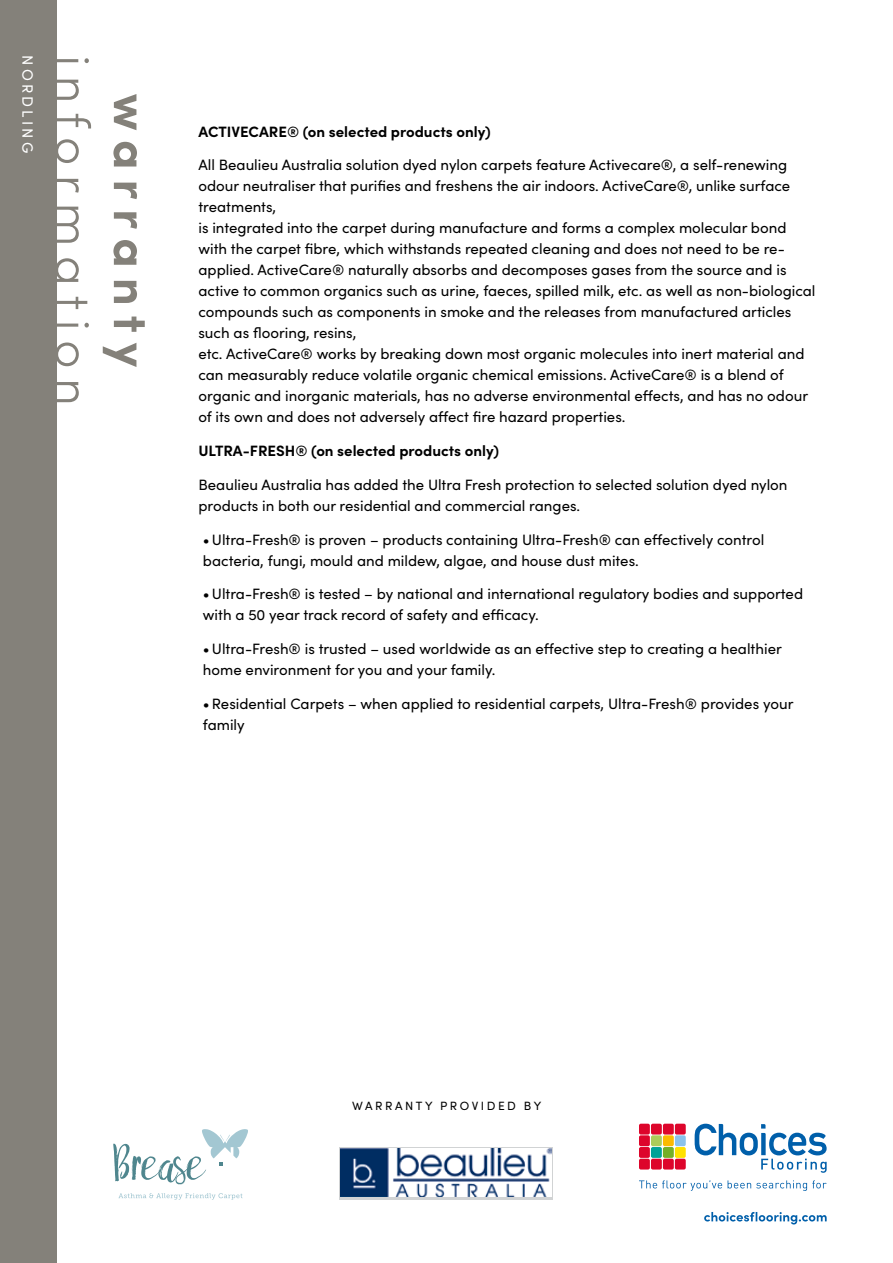
<style>
.page{position:relative;width:893px;height:1263px;background:#fff}
.page>*{position:absolute;margin:0;border:0;box-sizing:border-box;transform-origin:0 0}
.t1{font:15px/21px "Sofia Pro";color:#000}
.t2{font:700 15px "Sofia Pro";color:#000}
.t3{font:15px "Sofia Pro";letter-spacing:.21em;color:#fff}
.t4{font:12px "Sofia Pro";letter-spacing:.21em;color:#000}
</style>
<div class="page">
<svg style="left:118px;top:1193px;width:124px;height:6px"></svg>
<svg style="left:113px;top:1129px;width:135px;height:55px"></svg>
<div style="left:0;top:0;width:57px;height:1263px;background:#84817a"></div>
<svg style="left:57px;top:58px;width:34px;height:344px"></svg>
<svg style="left:103px;top:94px;width:42px;height:273px"></svg>
<svg style="left:639px;top:1124px;width:47px;height:45px;background:#cc6557"></svg>
<svg style="left:695px;top:1124px;width:132px;height:49px"></svg>
<svg style="left:639px;top:1180px;width:83px;height:11px"></svg>
<svg style="left:728px;top:1180px;width:99px;height:11px"></svg>
<svg style="left:704px;top:1212px;width:123px;height:12px"></svg>
<div style="left:339px;top:1147px;width:214px;height:52px;background:linear-gradient(to right,#d1d3d4,#d1d3d4)"></div>
<img style="left:340px;top:1148px;width:212px;height:48px">
<p class="t3" style="left:39px;top:55px;width:99px;rotate:90deg">NORDLING</p>
<p class="t2" style="left:198px;top:120px;width:294px">ACTIVECARE® (on selected products only)</p>
<p class="t1" style="left:198px;top:154px;width:619px">All Beaulieu Australia solution dyed nylon carpets feature Activecare®, a self-renewing odour neutraliser that purifies and freshens the air indoors. ActiveCare®, unlike surface treatments,<br>is integrated into the carpet during manufacture and forms a complex molecular bond with the carpet fibre, which withstands repeated cleaning and does not need to be re&shy;applied. ActiveCare® naturally absorbs and decomposes gases from the source and is active to common organics such as urine, faeces, spilled milk, etc. as well as non-biological compounds such as components in smoke and the releases from manufactured articles such as flooring, resins,<br>etc. ActiveCare® works by breaking down most organic molecules into inert material and can measurably reduce volatile organic chemical emissions. ActiveCare® is a blend of organic and inorganic materials, has no adverse environmental effects, and has no odour of its own and does not adversely affect fire hazard properties.</p>
<p class="t2" style="left:198px;top:439px;width:302px">ULTRA-FRESH® (on selected products only)</p>
<p class="t1" style="left:198px;top:473px;width:591px">Beaulieu Australia has added the Ultra Fresh protection to selected solution dyed nylon products in both our residential and commercial ranges.</p>
<p class="t1" style="left:203px;top:528px;width:563px">•Ultra-Fresh® is proven – products containing Ultra-Fresh® can effectively control bacteria, fungi, mould and mildew, algae, and house dust mites.</p>
<p class="t1" style="left:203px;top:583px;width:602px">•Ultra-Fresh® is tested – by national and international regulatory bodies and supported with a 50 year track record of safety and efficacy.</p>
<p class="t1" style="left:203px;top:638px;width:580px">•Ultra-Fresh® is trusted – used worldwide as an effective step to creating a healthier home environment for you and your family.</p>
<p class="t1" style="left:203px;top:692px;width:592px">•Residential Carpets – when applied to residential carpets, Ultra-Fresh® provides your family</p>
<p class="t4" style="left:352px;top:1097px;width:190px">WARRANTY PROVIDED BY</p>
</div>
